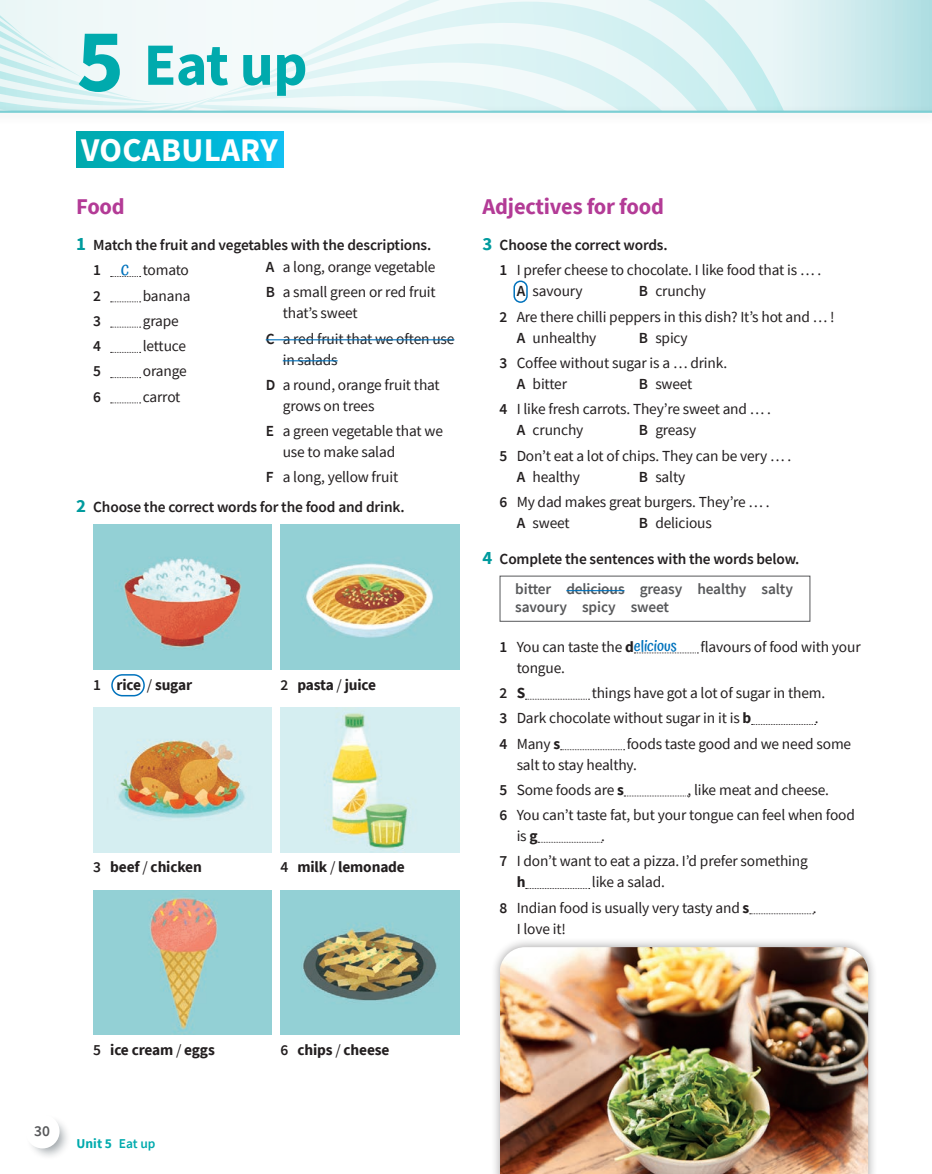
<style>
.page{position:relative;width:932px;height:1174px;background:#fff}
.page>*{position:absolute;margin:0;border:0;box-sizing:border-box;transform-origin:0 0}
.t1{font:700 60px "Source Sans Pro";color:#00aaad}
.t2{font:700 33px "Source Sans Pro";letter-spacing:.01em;color:#fff}
.t3{font:700 22.5px "Source Sans Pro";letter-spacing:-.01em;color:#b33b96}
.t4{font:15.3px/25.2px "Source Sans Pro";letter-spacing:-.01em;color:#231f20}
.t5{font:600 15.3px/25.2px "Source Sans Pro";letter-spacing:-.01em;color:#231f20}
.t6{font:700 15.3px "Source Sans Pro";letter-spacing:-.01em;color:#231f20}
.t7{font:600 15.3px "Source Sans Pro";letter-spacing:-.01em;color:#57585a}
.t8{font:700 13.5px "Source Sans Pro";color:#00aaad}
.s1{font-size:90px}
.s2{font-weight:700;font-size:18.75px;color:#009b9e}
.s3{font-weight:600}
.s4{font-family:"Atma";font-weight:500;font-size:15px;color:#0072bc}
.s5{font-weight:400}
.s6{color:#57585a}
.s7{font-weight:700}
</style>
<div class="page">
<div style="left:925px;top:36px;width:6px;height:21px;background:#afdee2"></div>
<div style="left:0;top:104px;width:931px;height:21px;background:#fafafa"></div>
<hr style="left:0;top:111px;width:931px;height:2px;background:#7dcfd4">
<div style="left:26px;top:1114px;width:45px;height:46px;background:#071822;opacity:.4"></div>
<div style="left:26px;top:1114px;width:34px;height:34px;background:#fff;border-radius:50%"></div>
<div style="left:77px;top:132px;width:206px;height:36px;background:linear-gradient(to right,#00a9ab,#06bfef)"></div>
<svg style="left:111px;top:276px;width:30px;height:1px"></svg>
<svg style="left:111px;top:301px;width:30px;height:1px"></svg>
<svg style="left:111px;top:327px;width:30px;height:1px"></svg>
<svg style="left:111px;top:352px;width:30px;height:1px"></svg>
<svg style="left:111px;top:377px;width:30px;height:1px"></svg>
<svg style="left:111px;top:402px;width:30px;height:1px"></svg>
<hr style="left:265px;top:339px;width:189px;height:1px;background:#0072bc">
<hr style="left:283px;top:360px;width:54px;height:1px;background:#0072bc">
<img style="left:93px;top:524px;width:179px;height:145px">
<img style="left:280px;top:524px;width:179px;height:145px">
<img style="left:93px;top:707px;width:179px;height:145px">
<img style="left:280px;top:707px;width:179px;height:145px">
<img style="left:93px;top:890px;width:179px;height:145px">
<img style="left:280px;top:890px;width:179px;height:145px">
<div style="left:111px;top:674px;width:34px;height:22px;border:2px solid #0072bc;border-radius:10px"></div>
<hr style="left:566px;top:590px;width:58px;height:1px;background:#0072bc">
<svg style="left:634px;top:652px;width:64px;height:1px"></svg>
<svg style="left:525px;top:699px;width:64px;height:1px"></svg>
<svg style="left:751px;top:724px;width:64px;height:1px"></svg>
<svg style="left:560px;top:749px;width:64px;height:1px"></svg>
<svg style="left:624px;top:795px;width:64px;height:1px"></svg>
<svg style="left:537px;top:842px;width:65px;height:1px"></svg>
<svg style="left:525px;top:888px;width:64px;height:1px"></svg>
<svg style="left:749px;top:913px;width:64px;height:1px"></svg>
<div style="left:513px;top:280px;width:14px;height:23px;border:2px solid #0072bc;border-radius:6px"></div>
<div style="left:490px;top:937px;width:387px;height:237px;background:#231f20;opacity:.4"></div>
<img style="left:500px;top:947px;width:367px;height:227px">
<svg style="left:0;top:0;width:917px;height:111px"></svg>
<svg style="left:930px;top:0;width:2px;height:45px"></svg>
<h1 class="t1" style="left:77px;top:24px;width:232px"><span class="s1">5</span> Eat up</h1>
<h2 class="t2" style="left:81px;top:127px;width:198px">VOCABULARY</h2>
<h3 class="t3" style="left:76px;top:192px;width:50px">Food</h3>
<p class="t5" style="left:93px;top:232px;width:339px;text-indent:-17px"><span class="s2">1</span> Match the fruit and vegetables with the descriptions.<br>1</p>
<p class="t4" style="left:266px;top:254px;width:171px"><span class="s3">A</span> a long, orange vegetable<br><span class="s3">B</span> a small green or red fruit</p>
<p class="t4" style="left:266px;top:300px;width:190px;text-indent:17px">that’s sweet<br><span class="s3">C</span> a red fruit that we often use</p>
<p class="t4" style="left:265px;top:347px;width:175px;text-indent:17px">in salads<br><span class="s3">D</span> a round, orange fruit that</p>
<p class="t4" style="left:265px;top:393px;width:179px;text-indent:17px">grows on trees<br><span class="s3">E</span> a green vegetable that we</p>
<p class="t4" style="left:265px;top:439px;width:134px;text-align:right">use to make salad<br><span class="s3">F</span> a long, yellow fruit</p>
<p class="t5" style="left:76px;top:494px;width:330px"><span class="s2">2</span> Choose the correct words for the food and drink.</p>
<p class="t4" style="left:121px;top:257px;width:70px"><span class="s4">C</span> tomato</p>
<p class="t5" style="left:93px;top:283px;width:9px">2</p>
<p class="t4" style="left:143px;top:283px;width:49px">banana</p>
<p class="t5" style="left:93px;top:308px;width:9px">3</p>
<p class="t4" style="left:143px;top:308px;width:38px">grape</p>
<p class="t5" style="left:93px;top:333px;width:9px">4</p>
<p class="t4" style="left:143px;top:333px;width:45px">lettuce</p>
<p class="t5" style="left:93px;top:358px;width:9px">5</p>
<p class="t4" style="left:143px;top:359px;width:45px">orange</p>
<p class="t5" style="left:93px;top:384px;width:9px">6</p>
<p class="t4" style="left:143px;top:384px;width:39px">carrot</p>
<p class="t6" style="left:93px;top:674px;width:100px"><span class="s3">1</span> rice <span class="s5">/</span> sugar</p>
<p class="t6" style="left:280px;top:674px;width:97px"><span class="s3">2</span> pasta <span class="s5">/</span> juice</p>
<p class="t6" style="left:93px;top:857px;width:110px"><span class="s3">3</span> beef <span class="s5">/</span> chicken</p>
<p class="t6" style="left:280px;top:857px;width:126px"><span class="s3">4</span> milk <span class="s5">/</span> lemonade</p>
<h3 class="t3" style="left:482px;top:192px;width:183px">Adjectives for food</h3>
<p class="t4" style="left:499px;top:232px;width:323px;text-indent:-17px"><span class="s2">3</span> <span class="s3">Choose the correct words.<br>1</span> I prefer cheese to chocolate. I like food that is … .</p>
<p class="t4" style="left:516px;top:279px;width:67px"><span class="s3">A</span> savoury</p>
<p class="t4" style="left:499px;top:279px;width:336px;text-indent:139px"><span class="s3">B</span> crunchy<br><span class="s3">2</span> Are there chilli peppers in this dish? It’s hot and … !</p>
<p class="t4" style="left:516px;top:325px;width:81px"><span class="s3">A</span> unhealthy</p>
<p class="t4" style="left:499px;top:325px;width:229px;text-indent:139px"><span class="s3">B</span> spicy<br><span class="s3">3</span> Coffee without sugar is a … drink.</p>
<p class="t4" style="left:516px;top:371px;width:52px"><span class="s3">A</span> bitter</p>
<p class="t4" style="left:499px;top:371px;width:273px;text-indent:139px"><span class="s3">B</span> sweet<br><span class="s3">4</span> I like fresh carrots. They’re sweet and … .</p>
<p class="t4" style="left:516px;top:417px;width:68px"><span class="s3">A</span> crunchy</p>
<p class="t4" style="left:499px;top:417px;width:293px;text-indent:139px"><span class="s3">B</span> greasy<br><span class="s3">5</span> Don’t eat a lot of chips. They can be very … .</p>
<p class="t4" style="left:516px;top:464px;width:65px"><span class="s3">A</span> healthy</p>
<p class="t4" style="left:499px;top:464px;width:271px;text-indent:139px"><span class="s3">B</span> salty<br><span class="s3">6</span> My dad makes great burgers. They’re … .</p>
<p class="t4" style="left:516px;top:510px;width:55px"><span class="s3">A</span> sweet</p>
<p class="t4" style="left:638px;top:510px;width:75px"><span class="s3">B</span> delicious</p>
<p class="t5" style="left:515px;top:543px;width:285px;line-height:30.8px;text-indent:-33px"><span class="s2">4</span> Complete the sentences with the words below. <span class="s6">bitter delicious greasy healthy salty</span></p>
<p class="t7" style="left:515px;top:597px;width:155px">savoury spicy sweet</p>
<p class="t4" style="left:499px;top:634px;width:179px"><span class="s3">1</span> You can taste the <span class="s7">d</span><span class="s4">elicious</span></p>
<p class="t4" style="left:700px;top:634px;width:162px">flavours of food with your</p>
<p class="t4" style="left:499px;top:655px;width:67px;text-indent:17px">tongue.<br><span class="s3">2</span> <span class="s7">S</span></p>
<p class="t4" style="left:499px;top:680px;width:327px;text-indent:92px">things have got a lot of sugar in them.<br><span class="s3">3</span> Dark chocolate without sugar in it is <span class="s7">b</span></p>
<p class="t4" style="left:814px;top:705px;width:5px">.</p>
<p class="t4" style="left:516px;top:733px;width:336px;line-height:21px;text-indent:110px">foods taste good and we need some salt to stay healthy.</p>
<p class="t4" style="left:499px;top:777px;width:126px"><span class="s3">5</span> Some foods are <span class="s7">s</span></p>
<p class="t4" style="left:499px;top:731px;width:62px"><span class="s3">4</span> Many <span class="s7">s</span></p>
<p class="t4" style="left:499px;top:777px;width:356px;text-indent:188px">, like meat and cheese.<br><span class="s3">6</span> You can’t taste fat, but your tongue can feel when food</p>
<p class="t4" style="left:516px;top:823px;width:23px">is <span class="s7">g</span></p>
<p class="t4" style="left:499px;top:823px;width:310px;text-indent:102px">.<br><span class="s3">7</span> I don’t want to eat a pizza. I’d prefer something</p>
<p class="t6" style="left:516px;top:872px;width:10px">h</p>
<p class="t4" style="left:499px;top:869px;width:251px;text-align:center">like a salad.<br><span class="s3">8</span> Indian food is usually very tasty and <span class="s7">s</span></p>
<p class="t4" style="left:812px;top:895px;width:5px">.</p>
<p class="t4" style="left:516px;top:916px;width:51px">I love it!</p>
<p class="t7" style="left:34px;top:1120px;width:17px">30</p>
<p class="t6" style="left:93px;top:1039px;width:123px"><span class="s3">5</span> ice cream <span class="s5">/</span> eggs</p>
<p class="t6" style="left:280px;top:1039px;width:110px"><span class="s3">6</span> chips <span class="s5">/</span> cheese</p>
<p class="t8" style="left:77px;top:1134px;width:80px">Unit 5 <span class="s3">Eat up</span></p>
</div>
